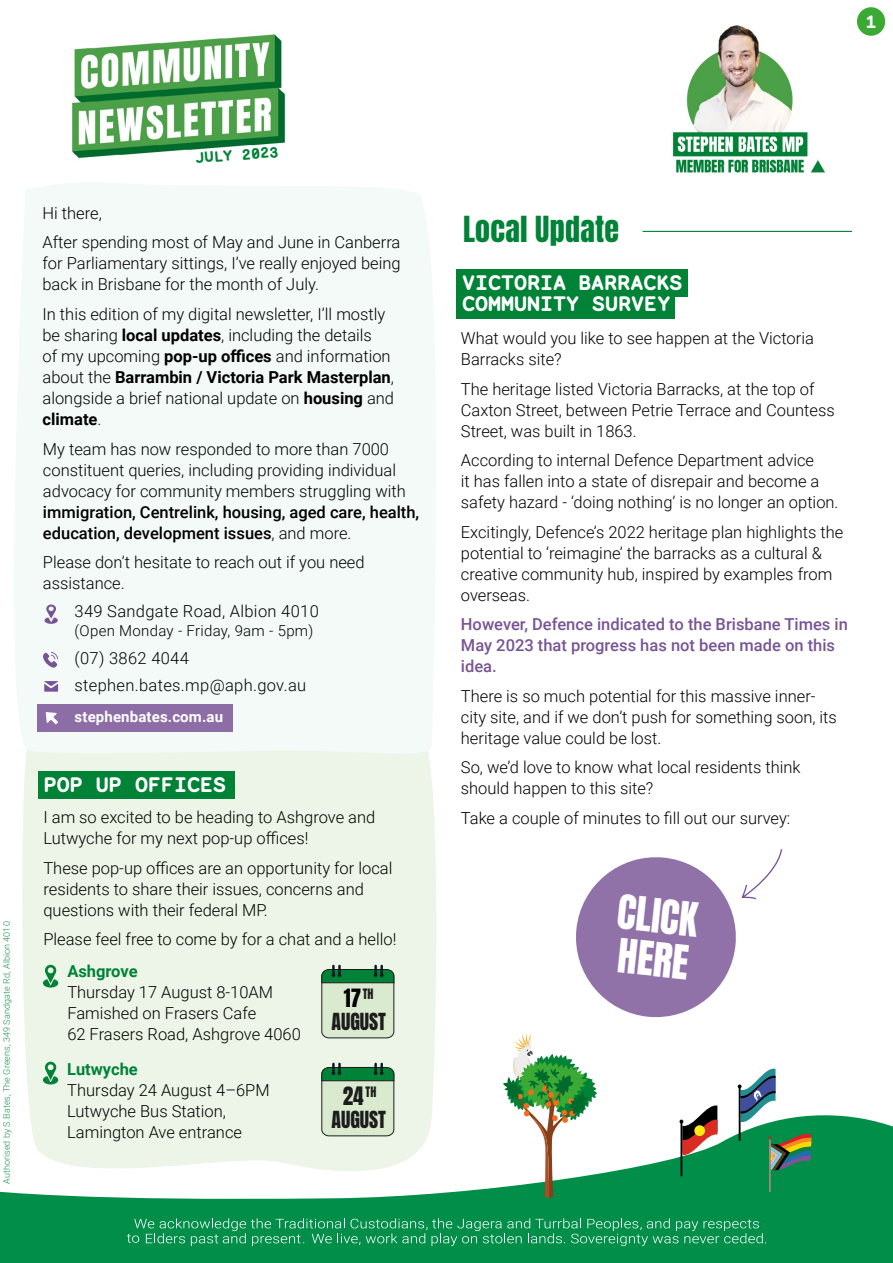
<style>
.page{position:relative;width:893px;height:1263px;background:#fff}
.page>*{position:absolute;margin:0;border:0;box-sizing:border-box;transform-origin:0 0}
.t1{font:39.45px/43.5px "Anton";color:#fff}
.t2{font:30px "Anton";letter-spacing:.01em;color:#008237}
.t3{font:21.15px "Anton";color:#1c1c1c}
.t4{font:800 21px/21px "Monosten";color:#fff}
.t5{font:21px "Anton";color:#000}
.t6{font:19.65px "Anton";color:#1c1c1c}
.t7{font:800 18px "Monosten";color:#fff}
.Footer_text{font:300 16.5px/21px "Roboto";color:#000}
.t8{font:500 16.5px/21px "Roboto";color:#785496}
.Footer_text-2{font:300 16.5px "Roboto";letter-spacing:.02em;color:#000}
.t9{font:700 16.5px "Roboto";color:#008237}
.Footer_text-3{font:300 15px "Roboto";letter-spacing:.02em;color:#000}
.Footer_text-4{font:700 15px "Roboto";letter-spacing:.01em;color:#fff}
.t10{font:800 15px "Monosten";color:#008237}
.t11{font:12px "Anton";color:#1c1c1c}
.t12{font:300 9px "Roboto";letter-spacing:.01em;color:#008237}
.s1{font-weight:700}
.s2{font-weight:500}
</style>
<div class="page">
<div style="left:22px;top:761px;width:414px;height:321px;background:#edf5e8"></div>
<img style="left:672px;top:25px;width:154px;height:148px">
<img style="left:71px;top:34px;width:214px;height:125px">
<div style="left:14px;top:182px;width:422px;height:579px;background:#f4faf8"></div>
<svg style="left:0;top:1082px;width:893px;height:181px"></svg>
<svg style="left:503px;top:1033px;width:94px;height:165px"></svg>
<svg style="left:679px;top:1103px;width:38px;height:73px"></svg>
<div style="left:694px;top:1125px;width:11px;height:11px;background:#ffea13;border-radius:50%"></div>
<svg style="left:738px;top:1068px;width:74px;height:124px"></svg>
<div style="left:38px;top:771px;width:196px;height:27px;background:#008237"></div>
<div style="left:38px;top:704px;width:195px;height:28px;background:#8c6da6"></div>
<hr style="left:643px;top:231px;width:209px;height:1px;background:#008237">
<svg style="left:576px;top:849px;width:207px;height:168px"></svg>
<svg style="left:127px;top:1218px;width:639px;height:28px;background:#209c60"></svg>
<div style="left:456px;top:269px;width:232px;height:28px;background:#008237"></div>
<div style="left:456px;top:290px;width:218px;height:29px;background:#008237"></div>
<div style="left:857px;top:7px;width:28px;height:29px;background:#3aaa35;border-radius:50%"></div>
<svg style="left:43px;top:1062px;width:15px;height:22px"></svg>
<svg style="left:321px;top:1063px;width:73px;height:73px;background:#accbac"></svg>
<svg style="left:43px;top:965px;width:15px;height:22px"></svg>
<svg style="left:321px;top:965px;width:73px;height:73px;background:#accbac"></svg>
<svg style="left:46px;top:712px;width:12px;height:12px"></svg>
<svg style="left:45px;top:604px;width:13px;height:20px"></svg>
<svg style="left:44px;top:681px;width:14px;height:11px"></svg>
<svg style="left:43px;top:652px;width:15px;height:16px"></svg>
<p class="t7" style="left:865px;top:10px;width:13px">1</p>
<p class="t12" style="left:0;top:1184px;width:264px;rotate:-90deg">Authorised by S.Bates, The Greens, 349 Sandgate Rd, Albion 4010</p>
<p class="t10" style="left:195px;top:148px;width:85px;rotate:-4deg">JULY 2023</p>
<p class="Footer_text" style="left:43px;top:202px;width:61px">Hi there,</p>
<p class="Footer_text" style="left:43px;top:231px;width:360px;text-align:justify">After spending most of May and June in Canberra for Parliamentary sittings, I’ve really enjoyed being back in Brisbane for the month of July.</p>
<p class="Footer_text" style="left:43px;top:303px;width:353px">In this edition of my digital newsletter, I’ll mostly be sharing <span class="s1">local updates</span>, including the details<br>of my upcoming <span class="s1">pop-up offices</span> and information about the <span class="s1">Barrambin / Victoria Park Masterplan</span>, alongside a brief national update on <span class="s1">housing</span> and <span class="s1">climate</span>.</p>
<p class="Footer_text" style="left:43px;top:438px;width:378px">My team has now responded to more than 7000 constituent queries, including providing individual advocacy for community members struggling with <span class="s2">immigration, Centrelink, housing, aged care, health, education, development issues</span>, and more.</p>
<p class="Footer_text" style="left:43px;top:551px;width:323px">Please don’t hesitate to reach out if you need assistance.</p>
<p class="Footer_text-2" style="left:75px;top:599px;width:246px">349 Sandgate Road, Albion 4010</p>
<p class="Footer_text-3" style="left:75px;top:620px;width:240px">(Open Monday - Friday, 9am - 5pm)</p>
<p class="Footer_text-2" style="left:75px;top:647px;width:116px">(07) 3862 4044</p>
<p class="Footer_text-2" style="left:75px;top:674px;width:233px">stephen.bates.mp@aph.gov.au</p>
<p class="Footer_text-4" style="left:75px;top:706px;width:150px">stephenbates.com.au</p>
<p class="t4" style="left:44px;top:775px;width:184px">POP UP OFFICES</p>
<p class="Footer_text" style="left:43px;top:806px;width:333px">I am so excited to be heading to Ashgrove and<br>Lutwyche for my next pop-up offices!</p>
<p class="Footer_text" style="left:43px;top:857px;width:350px">These pop-up offices are an opportunity for local residents to share their issues, concerns and questions with their federal MP.</p>
<p class="Footer_text" style="left:43px;top:928px;width:354px">Please feel free to come by for a chat and a hello!</p>
<p class="t9" style="left:67px;top:960px;width:72px">Ashgrove</p>
<p class="Footer_text" style="left:67px;top:981px;width:207px">Thursday 17 August 8-10AM</p>
<p class="Footer_text" style="left:67px;top:1002px;width:190px">Famished on Frasers Cafe</p>
<p class="Footer_text" style="left:67px;top:1023px;width:235px">62 Frasers Road, Ashgrove 4060</p>
<p class="t5" style="left:344px;top:987px;width:19px">17</p>
<p class="t11" style="left:363px;top:988px;width:12px">TH</p>
<p class="t6" style="left:332px;top:1012px;width:56px">AUGUST</p>
<p class="t9" style="left:67px;top:1058px;width:72px">Lutwyche</p>
<p class="Footer_text" style="left:67px;top:1079px;width:204px">Thursday 24 August 4–6PM</p>
<p class="Footer_text" style="left:67px;top:1100px;width:176px">Lutwyche Bus Station,<br>Lamington Ave entrance</p>
<p class="t6" style="left:332px;top:1110px;width:56px">AUGUST</p>
<p class="t3" style="left:343px;top:1085px;width:35px">24<sup>TH</sup></p>
<p class="t2" style="left:463px;top:214px;width:158px">Local Update</p>
<p class="t4" style="left:462px;top:272px;width:222px">VICTORIA BARRACKS<br>COMMUNITY SURVEY</p>
<p class="Footer_text" style="left:461px;top:327px;width:354px">What would you like to see happen at the Victoria<br>Barracks site?</p>
<p class="Footer_text" style="left:461px;top:378px;width:375px">The heritage listed Victoria Barracks, at the top of<br>Caxton Street, between Petrie Terrace and Countess<br>Street, was built in 1863.</p>
<p class="Footer_text" style="left:461px;top:449px;width:379px">According to internal Defence Department advice<br>it has fallen into a state of disrepair and become a safety hazard - ‘doing nothing’ is no longer an option.</p>
<p class="Footer_text" style="left:461px;top:521px;width:384px">Excitingly, Defence’s 2022 heritage plan highlights the potential to ‘reimagine’ the barracks as a cultural &amp; creative community hub, inspired by examples from overseas.</p>
<p class="t8" style="left:461px;top:613px;width:388px">However, Defence indicated to the Brisbane Times in<br>May 2023 that progress has not been made on this idea.</p>
<p class="Footer_text" style="left:461px;top:685px;width:377px">There is so much potential for this massive inner&shy;city site, and if we don’t push for something soon, its heritage value could be lost.</p>
<p class="Footer_text" style="left:461px;top:756px;width:341px">So, we’d love to know what local residents think should happen to this site?</p>
<p class="Footer_text" style="left:461px;top:807px;width:331px">Take a couple of minutes to fill out our survey:</p>
<p class="t1" style="left:619px;top:893px;width:82px;rotate:6deg">CLICK<br>HERE</p>
</div>
